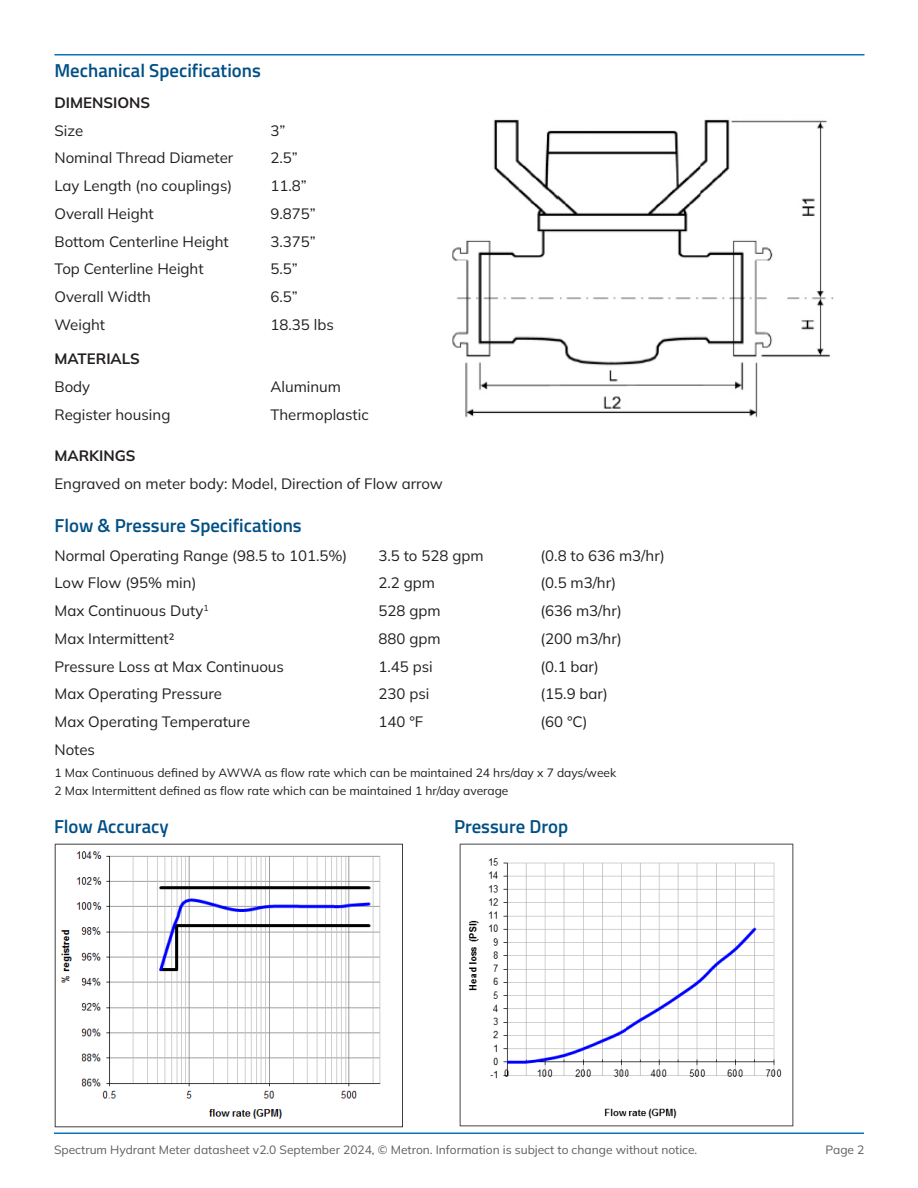
<style>
.page{position:relative;width:918px;height:1188px;background:#fff}
.page>*{position:absolute;margin:0;border:0;box-sizing:border-box;transform-origin:0 0}
.Metron_Header_3_blue{font:600 18.75px "Titillium Web";color:#004f85}
.Metron_Body_10pt{font:15px "Mulish";color:#231f20}
.Metron_Body_10pt-2{font:700 15px "Mulish";color:#231f20}
.Metron_Body_8pt{font:12px "Mulish";color:#231f20}
.t1{font:12px "Mulish";color:#5e5e5e}
</style>
<div class="page">
<hr style="left:54px;top:1132px;width:810px;height:2px;background:#0974b7">
<hr style="left:54px;top:54px;width:810px;height:2px;background:#0974b7">
<img style="left:452px;top:119px;width:382px;height:299px">
<img style="left:54px;top:843px;width:349px;height:284px">
<img style="left:459px;top:843px;width:335px;height:283px">
<p class="Metron_Header_3_blue" style="left:54px;top:56px;width:208px">Mechanical Specifications</p>
<p class="Metron_Body_10pt-2" style="left:54px;top:92px;width:97px">DIMENSIONS</p>
<p class="Metron_Body_10pt" style="left:54px;top:120px;width:30px">Size</p>
<p class="Metron_Body_10pt" style="left:270px;top:120px;width:16px">3”</p>
<p class="Metron_Body_10pt" style="left:54px;top:148px;width:180px">Nominal Thread Diameter</p>
<p class="Metron_Body_10pt" style="left:270px;top:148px;width:29px">2.5”</p>
<p class="Metron_Body_10pt" style="left:54px;top:175px;width:179px">Lay Length (no couplings)</p>
<p class="Metron_Body_10pt" style="left:270px;top:175px;width:38px">11.8”</p>
<p class="Metron_Body_10pt" style="left:54px;top:203px;width:101px">Overall Height</p>
<p class="Metron_Body_10pt" style="left:270px;top:203px;width:47px">9.875”</p>
<p class="Metron_Body_10pt" style="left:54px;top:231px;width:176px">Bottom Centerline Height</p>
<p class="Metron_Body_10pt" style="left:270px;top:231px;width:47px">3.375”</p>
<p class="Metron_Body_10pt" style="left:54px;top:259px;width:151px">Top Centerline Height</p>
<p class="Metron_Body_10pt" style="left:270px;top:259px;width:29px">5.5”</p>
<p class="Metron_Body_10pt" style="left:54px;top:286px;width:98px">Overall Width</p>
<p class="Metron_Body_10pt" style="left:270px;top:286px;width:29px">6.5”</p>
<p class="Metron_Body_10pt" style="left:54px;top:314px;width:52px">Weight</p>
<p class="Metron_Body_10pt" style="left:270px;top:314px;width:65px">18.35 lbs</p>
<p class="Metron_Body_10pt-2" style="left:54px;top:349px;width:87px">MATERIALS</p>
<p class="Metron_Body_10pt" style="left:54px;top:376px;width:37px">Body</p>
<p class="Metron_Body_10pt" style="left:270px;top:376px;width:72px">Aluminum</p>
<p class="Metron_Body_10pt" style="left:54px;top:404px;width:117px">Register housing</p>
<p class="Metron_Body_10pt" style="left:270px;top:404px;width:100px">Thermoplastic</p>
<p class="Metron_Body_10pt-2" style="left:54px;top:445px;width:83px">MARKINGS</p>
<p class="Metron_Body_10pt" style="left:54px;top:473px;width:390px">Engraved on meter body: Model, Direction of Flow arrow</p>
<p class="Metron_Header_3_blue" style="left:54px;top:512px;width:249px">Flow &amp; Pressure Specifications</p>
<p class="Metron_Body_10pt" style="left:54px;top:545px;width:294px">Normal Operating Range (98.5 to 101.5%)</p>
<p class="Metron_Body_10pt" style="left:378px;top:545px;width:107px">3.5 to 528 gpm</p>
<p class="Metron_Body_10pt" style="left:540px;top:545px;width:126px">(0.8 to 636 m3/hr)</p>
<p class="Metron_Body_10pt" style="left:54px;top:573px;width:143px">Low Flow (95% min)</p>
<p class="Metron_Body_10pt" style="left:378px;top:573px;width:58px">2.2 gpm</p>
<p class="Metron_Body_10pt" style="left:540px;top:573px;width:77px">(0.5 m3/hr)</p>
<p class="Metron_Body_10pt" style="left:54px;top:601px;width:156px">Max Continuous Duty<sup>1</sup></p>
<p class="Metron_Body_10pt" style="left:378px;top:601px;width:64px">528 gpm</p>
<p class="Metron_Body_10pt" style="left:540px;top:601px;width:83px">(636 m3/hr)</p>
<p class="Metron_Body_10pt" style="left:54px;top:628px;width:122px">Max Intermittent2</p>
<p class="Metron_Body_10pt" style="left:378px;top:628px;width:64px">880 gpm</p>
<p class="Metron_Body_10pt" style="left:540px;top:628px;width:83px">(200 m3/hr)</p>
<p class="Metron_Body_10pt" style="left:54px;top:656px;width:231px">Pressure Loss at Max Continuous</p>
<p class="Metron_Body_10pt" style="left:378px;top:656px;width:56px">1.45 psi</p>
<p class="Metron_Body_10pt" style="left:540px;top:656px;width:60px">(0.1 bar)</p>
<p class="Metron_Body_10pt" style="left:54px;top:684px;width:169px">Max Operating Pressure</p>
<p class="Metron_Body_10pt" style="left:378px;top:684px;width:52px">230 psi</p>
<p class="Metron_Body_10pt" style="left:540px;top:684px;width:69px">(15.9 bar)</p>
<p class="Metron_Body_10pt" style="left:54px;top:712px;width:197px">Max Operating Temperature</p>
<p class="Metron_Body_10pt" style="left:378px;top:712px;width:46px">140 °F</p>
<p class="Metron_Body_10pt" style="left:540px;top:712px;width:49px">(60 °C)</p>
<p class="Metron_Body_10pt" style="left:54px;top:739px;width:42px">Notes</p>
<p class="Metron_Body_8pt" style="left:54px;top:764px;width:563px">1 Max Continuous defined by AWWA as flow rate which can be maintained 24 hrs/day x 7 days/week</p>
<p class="Metron_Body_8pt" style="left:54px;top:783px;width:455px">2 Max Intermittent defined as flow rate which can be maintained 1 hr/day average</p>
<p class="Metron_Header_3_blue" style="left:54px;top:812px;width:116px">Flow Accuracy</p>
<p class="Metron_Header_3_blue" style="left:454px;top:812px;width:116px">Pressure Drop</p>
<p class="t1" style="left:54px;top:1141px;width:645px">Spectrum Hydrant Meter datasheet v2.0 September 2024, © Metron. Information is subject to change without notice.</p>
<p class="t1" style="left:826px;top:1141px;width:40px">Page 2</p>
</div>
